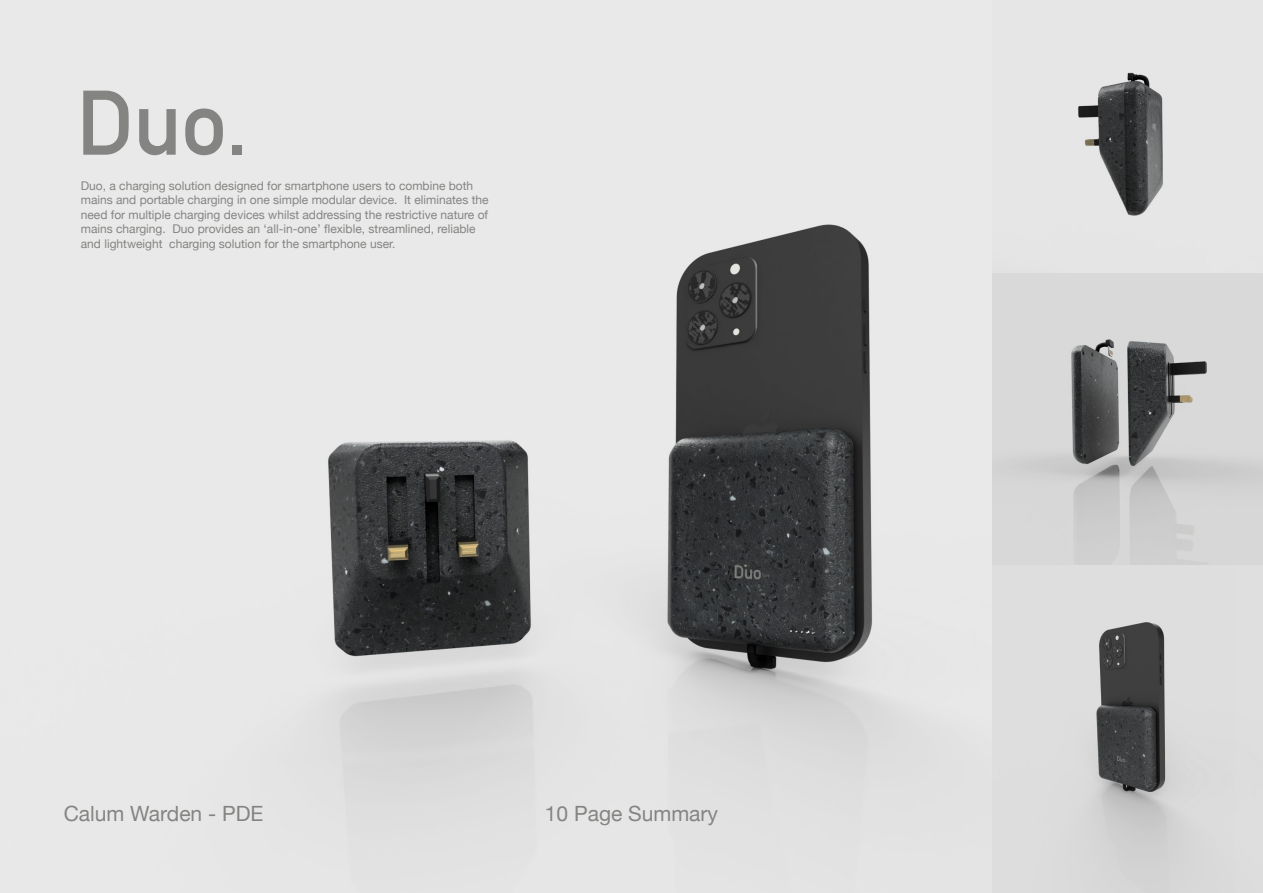
<style>
.page{position:relative;width:1263px;height:893px;background:#fff}
.page>*{position:absolute;margin:0;border:0;box-sizing:border-box;transform-origin:0 0}
.t1{font:700 90px "DIN Alternate";color:#848582}
.t2{font:21px "Helvetica Neue";color:#848582}
.t3{font:12px/14.4px "Helvetica Neue";color:#848582}
</style>
<div class="page">
<img style="left:0;top:0;width:993px;height:893px">
<img style="left:993px;top:0;width:270px;height:273px">
<svg style="left:993px;top:273px;width:270px;height:293px;background:#c2c2c2"></svg>
<svg style="left:993px;top:566px;width:270px;height:327px;background:#c8c8c8"></svg>
<p class="t1" style="left:77px;top:55px;width:173px">Duo.</p>
<p class="t3" style="left:81px;top:179px;width:409px">Duo, a charging solution designed for smartphone users to combine both mains and portable charging in one simple modular device. It eliminates the need for multiple charging devices whilst addressing the restrictive nature of mains charging. Duo provides an ‘all-in-one’ flexible, streamlined, reliable and lightweight charging solution for the smartphone user.</p>
<p class="t2" style="left:64px;top:798px;width:201px">Calum Warden - PDE</p>
<p class="t2" style="left:545px;top:798px;width:175px">10 Page Summary</p>
</div>
